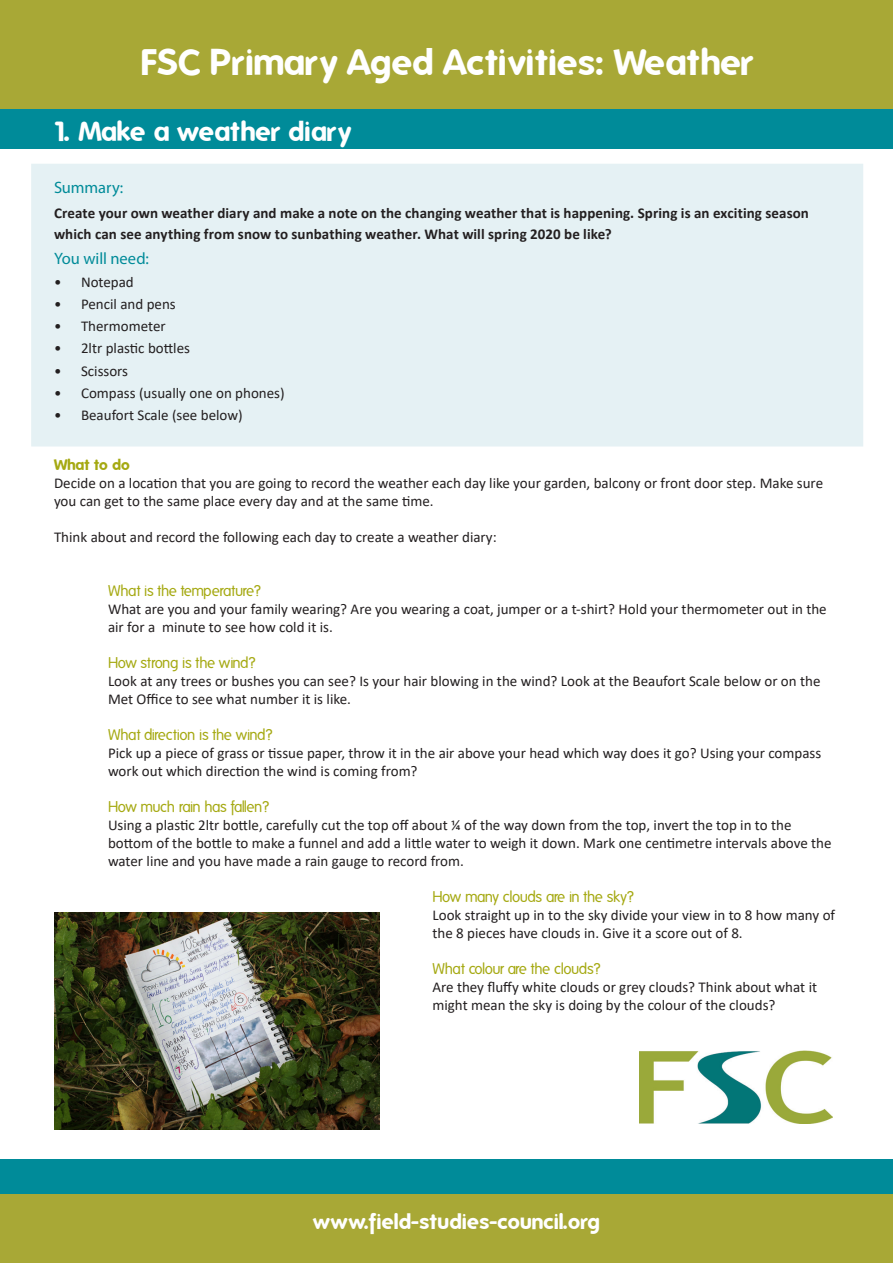
<style>
.page{position:relative;width:893px;height:1263px;background:#fff}
.page>*{position:absolute;margin:0;border:0;box-sizing:border-box;transform-origin:0 0}
.t1{font:700 36px "Folks";color:#fff}
.t2{font:700 27px "Folks";color:#fff}
.t3{font:700 21px "Folks";color:#fff}
.t4{font:16.5px "Myriad Pro";letter-spacing:-.005em;color:#008b99}
.t5{font:15px/18px "Calibri";color:#231f20}
.t6{font:700 15px/21px "Calibri";letter-spacing:.005em;color:#231f20}
.t7{font:15px "Folks";letter-spacing:-.035em;color:#a5a912}
.t8{font:700 15px "Folks";color:#a5a912}
</style>
<div class="page">
<div style="left:0;top:0;width:893px;height:109px;background:#a8a836"></div>
<div style="left:31px;top:164px;width:832px;height:282px;background:#e5f1f4"></div>
<div style="left:0;top:109px;width:893px;height:39px;background:#008b99"></div>
<div style="left:0;top:1181px;width:893px;height:82px;background:#a8a836"></div>
<div style="left:0;top:1159px;width:893px;height:34px;background:#008b99"></div>
<img style="left:639px;top:1051px;width:194px;height:73px">
<img style="left:54px;top:912px;width:325px;height:217px">
<p class="t1" style="left:142px;top:41px;width:614px">FSC Primary Aged Activities: Weather</p>
<p class="t2" style="left:54px;top:116px;width:299px">1. Make a weather diary</p>
<p class="t4" style="left:54px;top:177px;width:71px">Summary:</p>
<p class="t6" style="left:54px;top:202px;width:756px">Create your own weather diary and make a note on the changing weather that is happening. Spring is an exciting season which can see anything from snow to sunbathing weather. What will spring 2020 be like?</p>
<p class="t4" style="left:54px;top:249px;width:96px">You will need:</p>
<p class="t5" style="left:54px;top:272px;width:81px">• Notepad</p>
<p class="t5" style="left:54px;top:294px;width:123px">• Pencil and pens</p>
<p class="t5" style="left:54px;top:317px;width:113px">• Thermometer</p>
<p class="t5" style="left:54px;top:339px;width:138px">• 2ltr plastic bottles</p>
<p class="t5" style="left:54px;top:361px;width:76px">• Scissors</p>
<p class="t5" style="left:54px;top:383px;width:232px">• Compass (usually one on phones)</p>
<p class="t5" style="left:54px;top:406px;width:190px">• Beaufort Scale (see below)</p>
<p class="t8" style="left:54px;top:456px;width:78px">What to do</p>
<p class="t5" style="left:54px;top:473px;width:771px">Decide on a location that you are going to record the weather each day like your garden, balcony or front door step. Make sure you can get to the same place every day and at the same time.</p>
<p class="t5" style="left:54px;top:527px;width:444px">Think about and record the following each day to create a weather diary:</p>
<p class="t7" style="left:108px;top:582px;width:155px">What is the temperature?</p>
<p class="t5" style="left:108px;top:599px;width:720px">What are you and your family wearing? Are you wearing a coat, jumper or a t-shirt? Hold your thermometer out in the air for a minute to see how cold it is.</p>
<p class="t7" style="left:108px;top:654px;width:149px">How strong is the wind?</p>
<p class="t5" style="left:108px;top:671px;width:714px">Look at any trees or bushes you can see? Is your hair blowing in the wind? Look at the Beaufort Scale below or on the<br>Met Office to see what number it is like.</p>
<p class="t7" style="left:108px;top:726px;width:166px">What direction is the wind?</p>
<p class="t5" style="left:108px;top:743px;width:715px">Pick up a piece of grass or tissue paper, throw it in the air above your head which way does it go? Using your compass work out which direction the wind is coming from?</p>
<p class="t7" style="left:108px;top:798px;width:163px">How much rain has fallen?</p>
<p class="t5" style="left:108px;top:815px;width:725px">Using a plastic 2ltr bottle, carefully cut the top off about ¼ of the way down from the top, invert the top in to the bottom of the bottle to make a funnel and add a little water to weigh it down. Mark one centimetre intervals above the water line and you have made a rain gauge to record from.</p>
<p class="t7" style="left:432px;top:888px;width:203px">How many clouds are in the sky?</p>
<p class="t5" style="left:432px;top:905px;width:404px">Look straight up in to the sky divide your view in to 8 how many of the 8 pieces have clouds in. Give it a score out of 8.</p>
<p class="t7" style="left:432px;top:960px;width:170px">What colour are the clouds?</p>
<p class="t5" style="left:432px;top:977px;width:386px">Are they fluffy white clouds or grey clouds? Think about what it might mean the sky is doing by the colour of the clouds?</p>
<p class="t3" style="left:313px;top:1209px;width:288px">www.field-studies-council.org</p>
</div>
